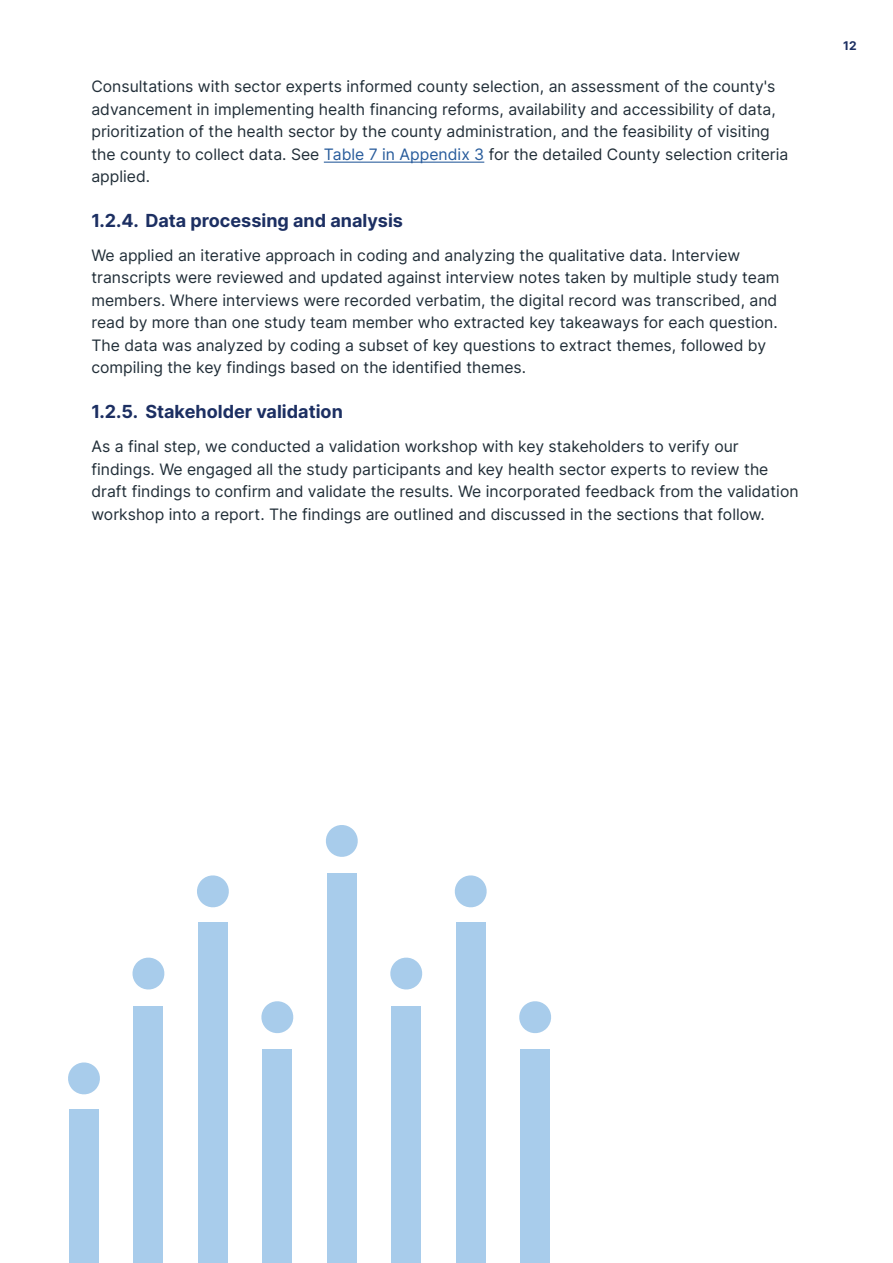
<style>
.page{position:relative;width:893px;height:1263px;background:#fff}
.page>*{position:absolute;margin:0;border:0;box-sizing:border-box;transform-origin:0 0}
.t1{font:700 18px "Inter";color:#1c2f62}
.t2{font:15.75px/22.5px "Inter";color:#212e38}
.t3{font:700 12px "Inter";color:#1c2f62}
.s1{color:#275b9b}
</style>
<div class="page">
<hr style="left:324px;top:162px;width:160px;height:1px;background:#275b9b">
<svg style="left:68px;top:1062px;width:32px;height:33px"></svg>
<div style="left:69px;top:1109px;width:30px;height:154px;background:#a8cceb"></div>
<svg style="left:261px;top:1001px;width:33px;height:33px"></svg>
<div style="left:263px;top:1049px;width:29px;height:214px;background:#a8cceb"></div>
<svg style="left:132px;top:957px;width:33px;height:33px"></svg>
<div style="left:134px;top:1006px;width:29px;height:257px;background:#a8cceb"></div>
<svg style="left:197px;top:875px;width:32px;height:33px"></svg>
<div style="left:198px;top:923px;width:29px;height:340px;background:#a8cceb"></div>
<svg style="left:326px;top:825px;width:32px;height:32px"></svg>
<div style="left:327px;top:874px;width:29px;height:389px;background:#a8cceb"></div>
<svg style="left:519px;top:1001px;width:32px;height:32px"></svg>
<div style="left:521px;top:1049px;width:29px;height:214px;background:#a8cceb"></div>
<svg style="left:390px;top:957px;width:33px;height:33px"></svg>
<div style="left:392px;top:1006px;width:29px;height:257px;background:#a8cceb"></div>
<svg style="left:454px;top:875px;width:33px;height:33px"></svg>
<div style="left:456px;top:923px;width:29px;height:340px;background:#a8cceb"></div>
<p class="t2" style="left:91px;top:75px;width:698px">Consultations with sector experts informed county selection, an assessment of the county's advancement in implementing health financing reforms, availability and accessibility of data, prioritization of the health sector by the county administration, and the feasibility of visiting the county to collect data. See <span class="s1">Table 7 in Appendix 3</span> for the detailed County selection criteria applied.</p>
<p class="t1" style="left:91px;top:207px;width:313px">1.2.4. Data processing and analysis</p>
<p class="t2" style="left:91px;top:243px;width:690px">We applied an iterative approach in coding and analyzing the qualitative data. Interview transcripts were reviewed and updated against interview notes taken by multiple study team members. Where interviews were recorded verbatim, the digital record was transcribed, and read by more than one study team member who extracted key takeaways for each question.<br>The data was analyzed by coding a subset of key questions to extract themes, followed by compiling the key findings based on the identified themes.</p>
<p class="t1" style="left:91px;top:399px;width:253px">1.2.5. Stakeholder validation</p>
<p class="t2" style="left:91px;top:435px;width:709px">As a final step, we conducted a validation workshop with key stakeholders to verify our findings. We engaged all the study participants and key health sector experts to review the draft findings to confirm and validate the results. We incorporated feedback from the validation workshop into a report. The findings are outlined and discussed in the sections that follow.</p>
<p class="t3" style="left:843px;top:37px;width:15px">12</p>
</div>
